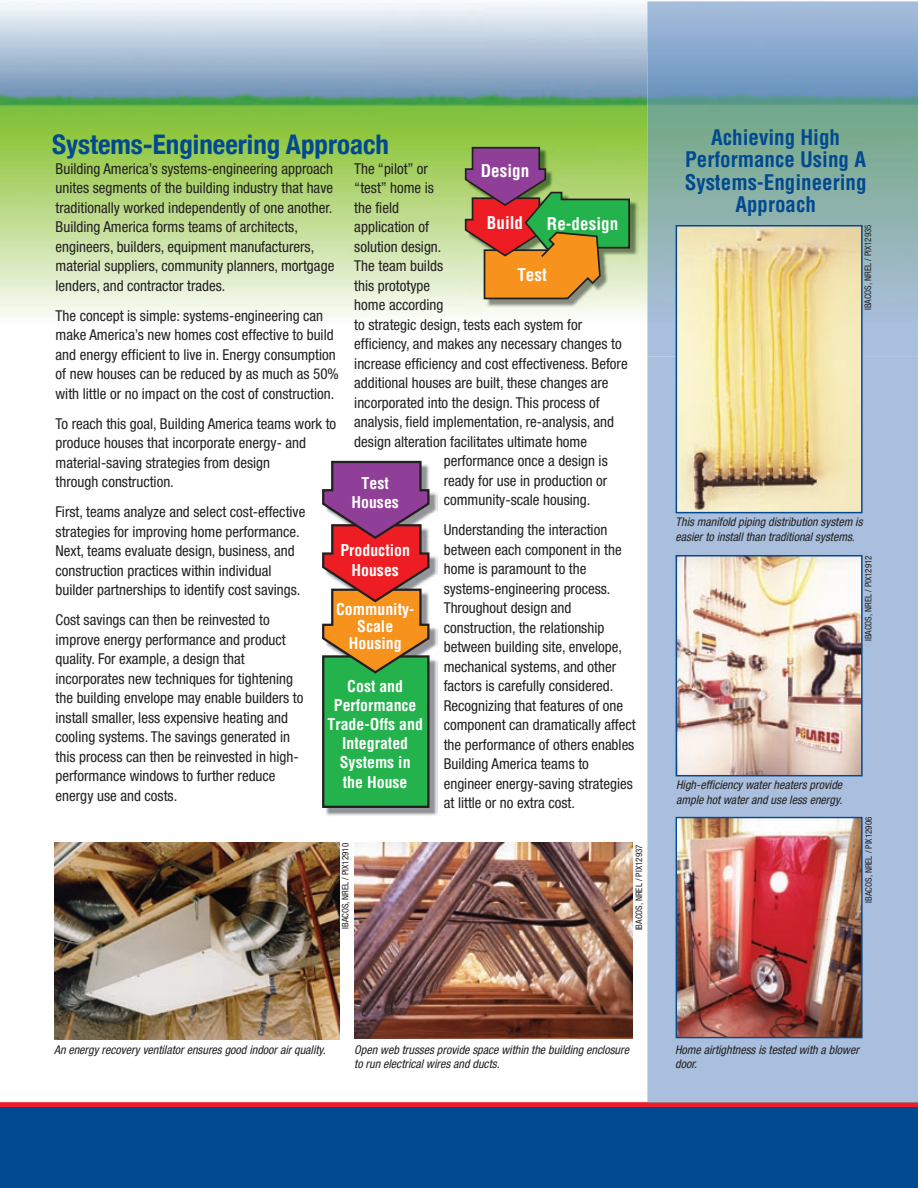
<style>
.page{position:relative;width:918px;height:1188px;background:#fff}
.page>*{position:absolute;margin:0;border:0;box-sizing:border-box;transform-origin:0 0}
.t1{font:700 condensed 27px "Helvetica Neue";color:#014990}
.t2{font:700 condensed 21px/22.5px "Helvetica";color:#014990;text-align:center}
.t3{font:700 condensed 17.1px "Helvetica";color:#fff}
.t4{font:700 condensed 15.9px/19.2px "Helvetica";color:#fff;text-align:center}
.t5{font:condensed 15px/19.5px "Helvetica Neue LT Std";color:#231f20}
.t6{font:italic condensed 12px/14.4px "Helvetica Neue LT Std";color:#231f20}
.t7{font:condensed 9px "Helvetica Neue LT Std";color:#231f20}
</style>
<div class="page">
<div style="left:0;top:1107px;width:918px;height:81px;background:#014990"></div>
<svg style="left:0;top:1102px;width:918px;height:5px;background:#ee2031"></svg>
<img style="left:0;top:3px;width:377px;height:314px">
<img style="left:377px;top:4px;width:108px;height:312px">
<img style="left:595px;top:4px;width:52px;height:302px">
<img style="left:485px;top:3px;width:110px;height:144px">
<div style="left:647px;top:356px;width:271px;height:746px;background:#a9bfdd"></div>
<hr style="left:647px;top:1102px;width:271px;height:1px;background:#b16e73">
<img style="left:647px;top:1px;width:271px;height:355px">
<img style="left:468px;top:149px;width:170px;height:159px">
<svg style="left:465px;top:147px;width:165px;height:152px;background:#a48d55"></svg>
<img style="left:325px;top:492px;width:113px;height:324px">
<div style="left:323px;top:656px;width:105px;height:151px;background:#23b24b"></div>
<div style="left:322px;top:655px;width:108px;height:153px;border:2px solid #231f20"></div>
<svg style="left:322px;top:461px;width:108px;height:214px;background:#b76658"></svg>
<img style="left:678px;top:819px;width:183px;height:217px">
<div style="left:676px;top:817px;width:187px;height:221px;border:1px solid #014990"></div>
<img style="left:678px;top:557px;width:183px;height:217px">
<div style="left:676px;top:555px;width:187px;height:221px;border:1px solid #014990"></div>
<img style="left:54px;top:843px;width:285px;height:196px">
<img style="left:354px;top:843px;width:278px;height:195px">
<img style="left:678px;top:227px;width:183px;height:284px">
<div style="left:676px;top:225px;width:187px;height:288px;border:1px solid #014990"></div>
<h1 class="t1" style="left:52px;top:128px;width:339px">Systems-Engineering Approach</h1>
<p class="t5" style="left:56px;top:159px;width:280px">Building America’s systems-engineering approach unites segments of the building industry that have traditionally worked independently of one another.<br>Building America forms teams of architects, engineers, builders, equipment manufacturers, material suppliers, community planners, mortgage lenders, and contractor trades.</p>
<p class="t5" style="left:56px;top:306px;width:285px">The concept is simple: systems-engineering can make America’s new homes cost effective to build and energy efficient to live in. Energy consumption of new houses can be reduced by as much as 50% with little or no impact on the cost of construction.</p>
<p class="t5" style="left:56px;top:414px;width:282px">To reach this goal, Building America teams work to produce houses that incorporate energy- and material-saving strategies from design<br>through construction.</p>
<p class="t5" style="left:56px;top:502px;width:251px">First, teams analyze and select cost-effective strategies for improving home performance.<br>Next, teams evaluate design, business, and construction practices within individual builder partnerships to identify cost savings.</p>
<p class="t5" style="left:56px;top:610px;width:249px">Cost savings can then be reinvested to improve energy performance and product quality. For example, a design that incorporates new techniques for tightening the building envelope may enable builders to install smaller, less expensive heating and cooling systems. The savings generated in this process can then be reinvested in high&shy;performance windows to further reduce energy use and costs.</p>
<p class="t5" style="left:354px;top:159px;width:75px">The “pilot” or</p>
<p class="t5" style="left:354px;top:178px;width:81px">“test” home is</p>
<p class="t5" style="left:354px;top:198px;width:46px">the field</p>
<p class="t5" style="left:354px;top:217px;width:76px">application of</p>
<p class="t5" style="left:354px;top:237px;width:89px">solution design.</p>
<p class="t5" style="left:354px;top:256px;width:90px">The team builds</p>
<p class="t5" style="left:354px;top:276px;width:77px">this prototype</p>
<p class="t5" style="left:354px;top:295px;width:91px">home according</p>
<p class="t5" style="left:354px;top:315px;width:229px">to strategic design, tests each system for</p>
<p class="t5" style="left:354px;top:334px;width:269px">efficiency, and makes any necessary changes to</p>
<p class="t5" style="left:354px;top:354px;width:275px">increase efficiency and cost effectiveness. Before</p>
<p class="t5" style="left:354px;top:373px;width:256px">additional houses are built, these changes are</p>
<p class="t5" style="left:354px;top:393px;width:247px">incorporated into the design. This process of</p>
<p class="t5" style="left:354px;top:412px;width:261px">analysis, field implementation, re-analysis, and</p>
<p class="t5" style="left:354px;top:432px;width:234px">design alteration facilitates ultimate home</p>
<p class="t5" style="left:444px;top:451px;width:166px">performance once a design is</p>
<p class="t5" style="left:444px;top:471px;width:165px">ready for use in production or</p>
<p class="t5" style="left:444px;top:490px;width:148px">community-scale housing.</p>
<p class="t5" style="left:444px;top:520px;width:193px">Understanding the interaction between each component in the home is paramount to the systems-engineering process.<br>Throughout design and construction, the relationship between building site, envelope, mechanical systems, and other factors is carefully considered.<br>Recognizing that features of one component can dramatically affect the performance of others enables<br>Building America teams to engineer energy-saving strategies at little or no extra cost.</p>
<p class="t3" style="left:481px;top:160px;width:50px">Design</p>
<p class="t3" style="left:487px;top:212px;width:38px">Build</p>
<p class="t3" style="left:547px;top:213px;width:73px">Re-design</p>
<p class="t3" style="left:517px;top:264px;width:31px">Test</p>
<p class="t4" style="left:351px;top:474px;width:49px">Test<br>Houses</p>
<p class="t4" style="left:340px;top:541px;width:71px">Production<br>Houses</p>
<p class="t4" style="left:336px;top:600px;width:80px;line-height:17px">Community-<br>Scale<br>Housing</p>
<p class="t4" style="left:328px;top:676px;width:97px">Cost and<br>Performance<br>Trade-Offs and<br>Integrated<br>Systems in<br>the House</p>
<p class="t7" style="left:340px;top:929px;width:87px;rotate:-90deg">IBACOS, NREL / PIX12910</p>
<p class="t7" style="left:634px;top:930px;width:87px;rotate:-90deg">IBACOS, NREL / PIX12937</p>
<h2 class="t2" style="left:685px;top:126px;width:183px">Achieving High<br>Performance Using A<br>Systems-Engineering<br>Approach</h2>
<p class="t7" style="left:863px;top:310px;width:87px;rotate:-90deg">IBACOS, NREL / PIX12935</p>
<p class="t6" style="left:676px;top:515px;width:188px">This manifold piping distribution system is easier to install than traditional systems.</p>
<p class="t7" style="left:863px;top:641px;width:87px;rotate:-90deg">IBACOS, NREL / PIX12912</p>
<p class="t6" style="left:676px;top:778px;width:168px">High-efficiency water heaters provide ample hot water and use less energy.</p>
<p class="t7" style="left:863px;top:903px;width:87px;rotate:-90deg">IBACOS, NREL / PIX12906</p>
<p class="t6" style="left:54px;top:1043px;width:273px">An energy recovery ventilator ensures good indoor air quality.</p>
<p class="t6" style="left:354px;top:1043px;width:276px">Open web trusses provide space within the building enclosure to run electrical wires and ducts.</p>
<p class="t6" style="left:675px;top:1043px;width:185px">Home airtightness is tested with a blower door.</p>
</div>
